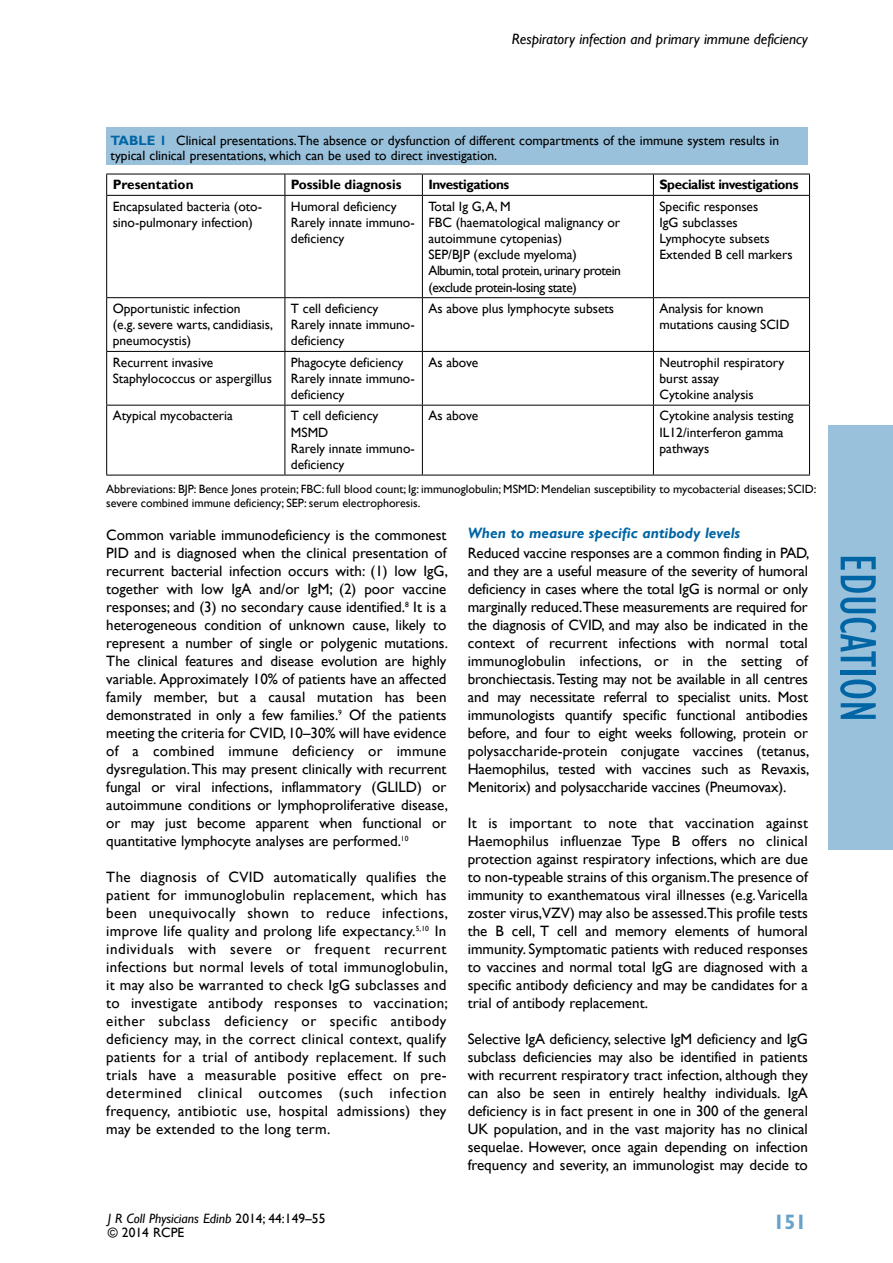
<style>
.page{position:relative;width:893px;height:1263px;background:#fff}
.page>*{position:absolute;margin:0;border:0;box-sizing:border-box;transform-origin:0 0}
.t1{font:condensed 52.5px "Gill Sans";color:#0065a4}
.t2{font:700 condensed 21px "Gill Sans";color:#66a3c9}
.t3{font:15px/18px "Gill Sans";color:#000;text-align:justify}
.t4{font:italic 15px "Gill Sans";color:#000}
.t5{font:italic 700 15px "Gill Sans";color:#0065a4}
.t6{font:13.5px/16.2px "Gill Sans";color:#000}
.t7{font:700 13.5px "Gill Sans";letter-spacing:-.03em;color:#000}
.t8{font:700 13.5px "Gill Sans";color:#000}
.t9{font:12px/14.4px "Gill Sans";color:#000}
.s1{font-weight:700;color:#0065a4}
.s2{font-style:italic}
</style>
<div class="page">
<div style="left:829px;top:425px;width:64px;height:425px;background:#99c1db"></div>
<div style="left:106px;top:128px;width:702px;height:37px;background:#99c1db"></div>
<hr style="left:106px;top:174px;width:179px;height:1px;background:#000">
<svg style="left:106px;top:174px;width:1px;height:21px"></svg>
<hr style="left:285px;top:174px;width:137px;height:1px;background:#000">
<svg style="left:285px;top:174px;width:1px;height:21px"></svg>
<hr style="left:422px;top:174px;width:231px;height:1px;background:#000">
<svg style="left:422px;top:174px;width:1px;height:21px"></svg>
<hr style="left:653px;top:174px;width:157px;height:1px;background:#000">
<svg style="left:653px;top:174px;width:1px;height:21px"></svg>
<svg style="left:809px;top:174px;width:1px;height:21px"></svg>
<hr style="left:106px;top:195px;width:179px;height:1px;background:#000">
<hr style="left:106px;top:196px;width:1px;height:101px;background:#000">
<hr style="left:285px;top:195px;width:137px;height:1px;background:#000">
<hr style="left:285px;top:196px;width:1px;height:101px;background:#000">
<hr style="left:422px;top:195px;width:231px;height:1px;background:#000">
<hr style="left:422px;top:196px;width:1px;height:101px;background:#000">
<hr style="left:653px;top:195px;width:157px;height:1px;background:#000">
<hr style="left:653px;top:196px;width:1px;height:101px;background:#000">
<hr style="left:809px;top:196px;width:1px;height:101px;background:#000">
<hr style="left:106px;top:297px;width:179px;height:1px;background:#000">
<hr style="left:106px;top:298px;width:1px;height:53px;background:#000">
<hr style="left:285px;top:297px;width:137px;height:1px;background:#000">
<hr style="left:285px;top:298px;width:1px;height:53px;background:#000">
<hr style="left:422px;top:297px;width:231px;height:1px;background:#000">
<hr style="left:422px;top:298px;width:1px;height:53px;background:#000">
<hr style="left:653px;top:297px;width:157px;height:1px;background:#000">
<hr style="left:653px;top:298px;width:1px;height:53px;background:#000">
<hr style="left:809px;top:298px;width:1px;height:53px;background:#000">
<hr style="left:106px;top:351px;width:179px;height:1px;background:#000">
<hr style="left:106px;top:352px;width:1px;height:53px;background:#000">
<hr style="left:285px;top:351px;width:137px;height:1px;background:#000">
<hr style="left:285px;top:352px;width:1px;height:53px;background:#000">
<hr style="left:422px;top:351px;width:231px;height:1px;background:#000">
<hr style="left:422px;top:352px;width:1px;height:53px;background:#000">
<hr style="left:653px;top:351px;width:157px;height:1px;background:#000">
<hr style="left:653px;top:352px;width:1px;height:53px;background:#000">
<hr style="left:809px;top:352px;width:1px;height:53px;background:#000">
<hr style="left:106px;top:405px;width:179px;height:1px;background:#000">
<hr style="left:106px;top:405px;width:1px;height:70px;background:#000">
<hr style="left:285px;top:405px;width:137px;height:1px;background:#000">
<hr style="left:285px;top:405px;width:1px;height:70px;background:#000">
<hr style="left:422px;top:405px;width:231px;height:1px;background:#000">
<hr style="left:422px;top:405px;width:1px;height:70px;background:#000">
<hr style="left:653px;top:405px;width:157px;height:1px;background:#000">
<hr style="left:653px;top:405px;width:1px;height:70px;background:#000">
<hr style="left:809px;top:405px;width:1px;height:70px;background:#000">
<hr style="left:106px;top:475px;width:179px;height:1px;background:#000">
<hr style="left:285px;top:475px;width:137px;height:1px;background:#000">
<hr style="left:422px;top:475px;width:231px;height:1px;background:#000">
<hr style="left:653px;top:475px;width:157px;height:1px;background:#000">
<p class="t4" style="left:512px;top:31px;width:298px">Respiratory infection and primary immune deficiency</p>
<p class="t6" style="left:111px;top:133px;width:670px;line-height:15px"><span class="s1">table 1</span> Clinical presentations. The absence or dysfunction of different compartments of the immune system results in typical clinical presentations, which can be used to direct investigation.</p>
<p class="t7" style="left:113px;top:177px;width:82px">Presentation</p>
<p class="t8" style="left:291px;top:177px;width:112px">Possible diagnosis</p>
<p class="t7" style="left:428px;top:177px;width:82px">I nvestigations</p>
<p class="t7" style="left:659px;top:177px;width:141px">Specialist investigations</p>
<p class="t6" style="left:113px;top:198px;width:151px">Encapsulated bacteria (oto&shy;sino-pulmonary infection)</p>
<p class="t6" style="left:291px;top:198px;width:125px">Humoral deficiency<br>Rarely innate immuno&shy;deficiency</p>
<p class="t6" style="left:428px;top:198px;width:194px">Total Ig G, A, M<br>FBC (haematological malignancy or autoimmune cytopenias)<br>SEP/BJP (exclude myeloma)<br>Albumin, total protein, urinary protein (exclude protein-losing state)</p>
<p class="t6" style="left:659px;top:198px;width:135px">Specific responses<br>IgG subclasses<br>Lymphocyte subsets<br>Extended B cell markers</p>
<p class="t6" style="left:113px;top:301px;width:162px">Opportunistic infection<br>(e.g. severe warts, candidiasis, pneumocystis)</p>
<p class="t6" style="left:291px;top:301px;width:125px">T cell deficiency<br>Rarely innate immuno&shy;deficiency</p>
<p class="t6" style="left:428px;top:301px;width:187px">As above plus lymphocyte subsets</p>
<p class="t6" style="left:659px;top:301px;width:131px">Analysis for known mutations causing SCID</p>
<p class="t6" style="left:113px;top:354px;width:161px">Recurrent invasive<br>Staphylococcus or aspergillus</p>
<p class="t6" style="left:291px;top:354px;width:125px">Phagocyte deficiency<br>Rarely innate immuno&shy;deficiency</p>
<p class="t6" style="left:428px;top:354px;width:51px">As above</p>
<p class="t6" style="left:659px;top:354px;width:127px">Neutrophil respiratory burst assay<br>Cytokine analysis</p>
<p class="t6" style="left:113px;top:408px;width:122px">Atypical mycobacteria</p>
<p class="t6" style="left:291px;top:408px;width:125px">T cell deficiency<br>MSMD<br>Rarely innate immuno&shy;deficiency</p>
<p class="t6" style="left:428px;top:408px;width:51px">As above</p>
<p class="t6" style="left:659px;top:408px;width:136px">Cytokine analysis testing<br>IL12/interferon gamma pathways</p>
<p class="t9" style="left:106px;top:482px;width:712px">Abbreviations: BJP: Bence Jones protein; FBC: full blood count; Ig: immunoglobulin; MSMD: Mendelian susceptibility to mycobacterial diseases; SCID: severe combined immune deficiency; SEP: serum electrophoresis.</p>
<p class="t3" style="left:106px;top:526px;width:343px">Common variable immunodeficiency is the commonest PID and is diagnosed when the clinical presentation of recurrent bacterial infection occurs with: (1) low IgG, together with low IgA and/or IgM; (2) poor vaccine responses; and (3) no secondary cause identified.<sup>8</sup> It is a heterogeneous condition of unknown cause, likely to represent a number of single or polygenic mutations.<br>The clinical features and disease evolution are highly variable. Approximately 10% of patients have an affected family member, but a causal mutation has been demonstrated in only a few families.<sup>9</sup> Of the patients meeting the criteria for CVID, 10–30% will have evidence of a combined immune deficiency or immune dysregulation. This may present clinically with recurrent fungal or viral infections, inflammatory (GLILD) or autoimmune conditions or lymphoproliferative disease, or may just become apparent when functional or quantitative lymphocyte analyses are performed.<sup>10</sup></p>
<p class="t3" style="left:106px;top:868px;width:343px">The diagnosis of CVID automatically qualifies the patient for immunoglobulin replacement, which has been unequivocally shown to reduce infections, improve life quality and prolong life expectancy.<sup>5,10</sup> In individuals with severe or frequent recurrent infections but normal levels of total immunoglobulin, it may also be warranted to check IgG subclasses and to investigate antibody responses to vaccination; either subclass deficiency or specific antibody deficiency may, in the correct clinical context, qualify patients for a trial of antibody replacement. If such trials have a measurable positive effect on pre&shy;determined clinical outcomes (such infection frequency, antibiotic use, hospital admissions) they may be extended to the long term.</p>
<p class="t5" style="left:468px;top:524px;width:274px">When to measure specific antibody levels</p>
<p class="t3" style="left:468px;top:544px;width:343px">Reduced vaccine responses are a common finding in PAD, and they are a useful measure of the severity of humoral deficiency in cases where the total IgG is normal or only marginally reduced.These measurements are required for the diagnosis of CVID, and may also be indicated in the context of recurrent infections with normal total immunoglobulin infections, or in the setting of bronchiectasis. Testing may not be available in all centres and may necessitate referral to specialist units. Most immunologists quantify specific functional antibodies before, and four to eight weeks following, protein or polysaccharide-protein conjugate vaccines (tetanus, Haemophilus, tested with vaccines such as Revaxis, Menitorix) and polysaccharide vaccines (Pneumovax).</p>
<p class="t3" style="left:468px;top:814px;width:342px">It is important to note that vaccination against Haemophilus influenzae Type B offers no clinical protection against respiratory infections, which are due to non-typeable strains of this organism.The presence of immunity to exanthematous viral illnesses (e.g. Varicella zoster virus,VZV) may also be assessed.This profile tests the B cell, T cell and memory elements of humoral immunity. Symptomatic patients with reduced responses to vaccines and normal total IgG are diagnosed with a specific antibody deficiency and may be candidates for a trial of antibody replacement.</p>
<p class="t3" style="left:468px;top:1030px;width:342px">Selective IgA deficiency, selective IgM deficiency and IgG subclass deficiencies may also be identified in patients with recurrent respiratory tract infection, although they can also be seen in entirely healthy individuals. IgA deficiency is in fact present in one in 300 of the general UK population, and in the vast majority has no clinical sequelae. However, once again depending on infection frequency and severity, an immunologist may decide to</p>
<p class="t6" style="left:108px;top:1211px;width:219px;line-height:14px"><span class="s2">J R Coll Physicians Edinb</span> 2014; 44:149–55 © 2014 RCPE</p>
<h2 class="t2" style="left:774px;top:1209px;width:34px">151</h2>
<h1 class="t1" style="left:889px;top:554px;width:170px;rotate:90deg">education</h1>
</div>
